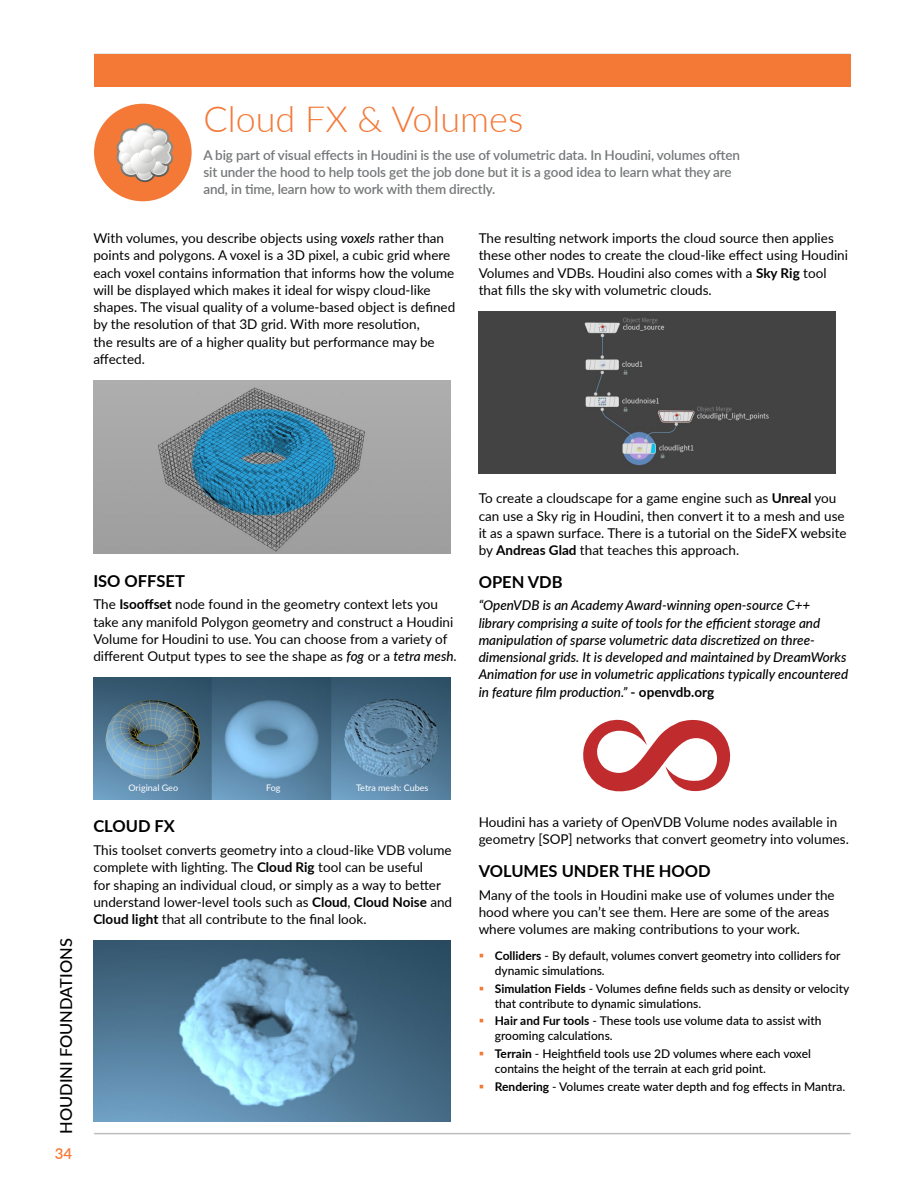
<style>
.page{position:relative;width:918px;height:1188px;background:#fff}
.page>*{position:absolute;margin:0;border:0;box-sizing:border-box;transform-origin:0 0}
.t1{font:300 36px "Lato";color:#f47836}
.t2{font:700 16.5px "Lato";color:#000}
.t3{font:500 16.5px "Lato";color:#000}
.t4{font:600 15px "Lato";color:#f47836}
.t5{font:13.5px/17.2px "Lato";color:#000}
.t6{font:italic 500 13.5px/17.2px "Lato";color:#000}
.t7{font:600 13.5px/17.2px "Lato";letter-spacing:-.01em;color:#757779}
.t8{font:500 12px/15px "Lato";color:#000}
.t9{font:9px "Lato";color:#fff}
.s1{font-weight:500;font-style:italic}
.s2{font-weight:700}
.s3{font-weight:700;font-style:normal}
</style>
<div class="page">
<hr style="left:94px;top:1133px;width:757px;height:1px;background:#bcbec0">
<hr style="left:94px;top:54px;width:757px;height:1px;background:#bcbec0">
<div style="left:94px;top:104px;width:98px;height:97px;background:#f47836;border-radius:50%"></div>
<svg style="left:117px;top:123px;width:56px;height:59px"></svg>
<div style="left:94px;top:54px;width:756px;height:32px;background:#f47836"></div>
<img style="left:93px;top:380px;width:358px;height:174px">
<img style="left:93px;top:678px;width:358px;height:121px">
<img style="left:93px;top:940px;width:358px;height:181px">
<div style="left:479px;top:311px;width:357px;height:162px;background:#434343"></div>
<svg style="left:583px;top:720px;width:148px;height:72px"></svg>
<h1 class="t1" style="left:203px;top:94px;width:321px">Cloud FX &amp; Volumes</h1>
<p class="t7" style="left:203px;top:145px;width:538px">A big part of visual effects in Houdini is the use of volumetric data. In Houdini, volumes often sit under the hood to help tools get the job done but it is a good idea to learn what they are and, in time, learn how to work with them directly.</p>
<p class="t5" style="left:93px;top:229px;width:363px">With volumes, you describe objects using <span class="s1">voxels</span> rather than points and polygons. A voxel is a 3D pixel, a cubic grid where each voxel contains information that informs how the volume will be displayed which makes it ideal for wispy cloud-like shapes. The visual quality of a volume-based object is defined by the resolution of that 3D grid. With more resolution,<br>the results are of a higher quality but performance may be affected.</p>
<p class="t5" style="left:479px;top:229px;width:371px">The resulting network imports the cloud source then applies these other nodes to create the cloud-like effect using Houdini Volumes and VDBs. Houdini also comes with a <span class="s2">Sky Rig</span> tool that fills the sky with volumetric clouds.</p>
<p class="t2" style="left:93px;top:569px;width:93px">ISO OFFSET</p>
<p class="t5" style="left:93px;top:595px;width:365px">The <span class="s2">Isooffset</span> node found in the geometry context lets you take any manifold Polygon geometry and construct a Houdini Volume for Houdini to use. You can choose from a variety of different Output types to see the shape as <span class="s1">fog</span> or a <span class="s1">tetra mesh</span>.</p>
<p class="t5" style="left:479px;top:489px;width:369px">To create a cloudscape for a game engine such as <span class="s2">Unreal</span> you can use a Sky rig in Houdini, then convert it to a mesh and use it as a spawn surface. There is a tutorial on the SideFX website by <span class="s2">Andreas Glad</span> that teaches this approach.</p>
<p class="t2" style="left:479px;top:570px;width:85px">OPEN VDB</p>
<p class="t6" style="left:479px;top:596px;width:371px">“OpenVDB is an Academy Award-winning open-source C++ library comprising a suite of tools for the efficient storage and manipulation of sparse volumetric data discretized on three&shy;dimensional grids. It is developed and maintained by DreamWorks Animation for use in volumetric applications typically encountered in feature film production.” <span class="s3">- openvdb.org</span></p>
<p class="t3" style="left:54px;top:1134px;width:197px;rotate:-90deg">HOUDINI FOUNDATIONS</p>
<p class="t4" style="left:55px;top:1143px;width:19px">34</p>
<p class="t9" style="left:128px;top:782px;width:51px">Original Geo</p>
<p class="t9" style="left:266px;top:782px;width:16px">Fog</p>
<p class="t9" style="left:356px;top:782px;width:74px">Tetra mesh: Cubes</p>
<p class="t2" style="left:93px;top:814px;width:83px">CLOUD FX</p>
<p class="t5" style="left:93px;top:841px;width:360px">This toolset converts geometry into a cloud-like VDB volume complete with lighting. The <span class="s2">Cloud Rig</span> tool can be useful<br>for shaping an individual cloud, or simply as a way to better understand lower-level tools such as <span class="s2">Cloud</span>, <span class="s2">Cloud Noise</span> and <span class="s2">Cloud light</span> that all contribute to the final look.</p>
<p class="t5" style="left:479px;top:813px;width:372px">Houdini has a variety of OpenVDB Volume nodes available in geometry [SOP] networks that convert geometry into volumes.</p>
<p class="t2" style="left:479px;top:859px;width:234px">VOLUMES UNDER THE HOOD</p>
<p class="t5" style="left:479px;top:886px;width:357px">Many of the tools in Houdini make use of volumes under the hood where you can’t see them. Here are some of the areas where volumes are making contributions to your work.</p>
<p class="t8" style="left:495px;top:948px;width:347px"><span class="s2">Colliders</span> - By default, volumes convert geometry into colliders for dynamic simulations.</p>
<p class="t8" style="left:495px;top:980px;width:356px"><span class="s2">Simulation Fields</span> - Volumes define fields such as density or velocity that contribute to dynamic simulations.</p>
<p class="t8" style="left:495px;top:1013px;width:328px"><span class="s2">Hair and Fur tools</span> - These tools use volume data to assist with grooming calculations.</p>
<p class="t8" style="left:495px;top:1046px;width:318px"><span class="s2">Terrain</span> - Heightfield tools use 2D volumes where each voxel contains the height of the terrain at each grid point.</p>
<p class="t8" style="left:495px;top:1078px;width:352px"><span class="s2">Rendering</span> - Volumes create water depth and fog effects in Mantra.</p>
</div>
